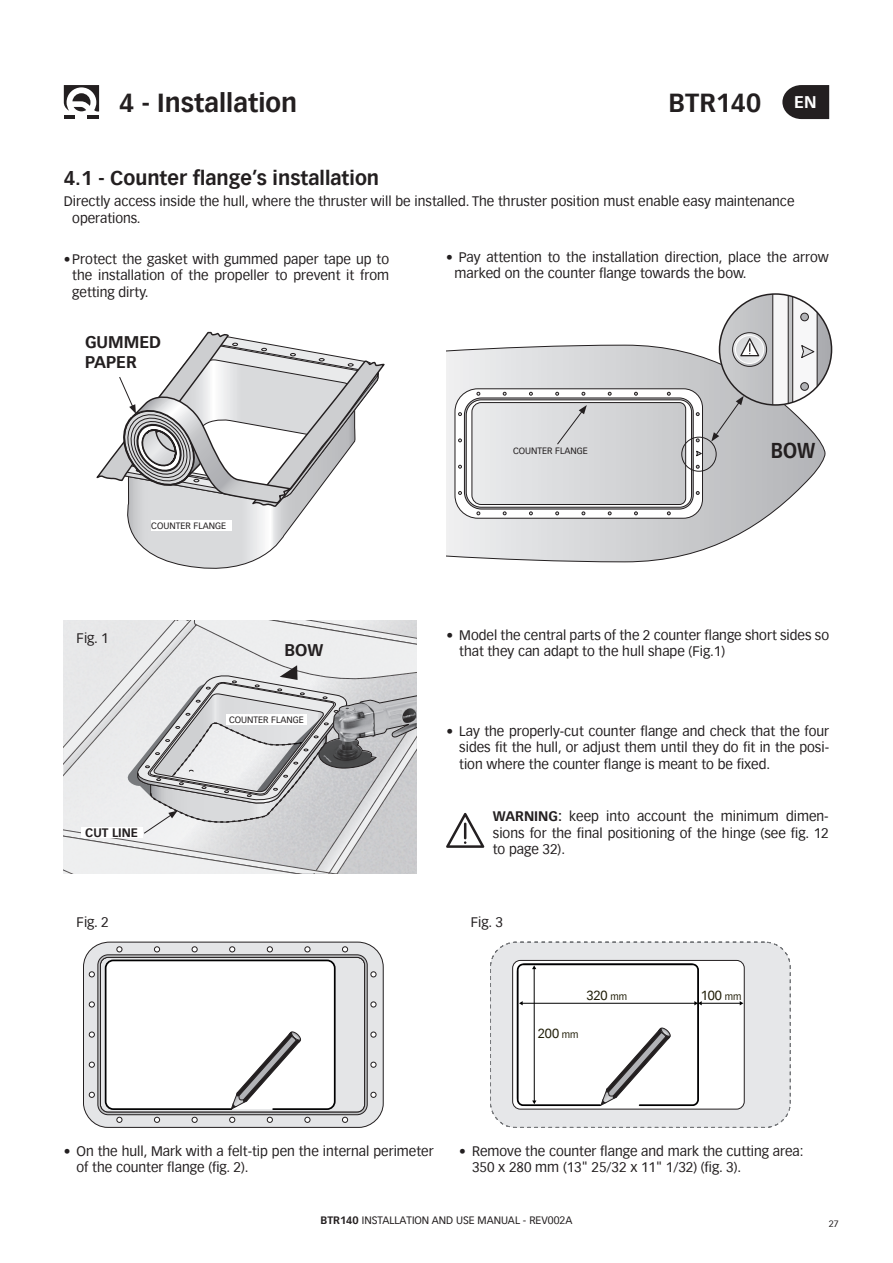
<style>
.page{position:relative;width:893px;height:1263px;background:#fff}
.page>*{position:absolute;margin:0;border:0;box-sizing:border-box;transform-origin:0 0}
.t1{font:700 25.5px "Vectora Com";color:#231f20}
.t2{font:700 21px "Vectora LH";color:#231f20;scale:.9 1}
.t3{font:700 19.5px "Vectora Com";color:#231f20}
.t4{font:700 16.5px "Vectora Com";color:#231f20}
.t5{font:700 16.5px "Vectora Com";color:#fff}
.t6{font:13.5px/16.5px "Vectora Com";color:#231f20}
.t7{font:12.9px "Vectora LH";color:#201d07}
.t8{font:700 12px "Vectora Com";color:#231f20}
.t9{font:10.5px "Vectora Com";color:#231f20}
.t10{font:9px "Vectora Com";color:#231f20}
.t11{font:9px "Vectora LH";color:#231f20}
.s1{font-weight:700}
.s2{font-size:9.45px}
</style>
<div class="page">
<svg style="left:64px;top:85px;width:35px;height:34px"></svg>
<svg style="left:782px;top:85px;width:47px;height:34px;background:#383435"></svg>
<svg style="left:83px;top:941px;width:301px;height:187px;background:#c7c7c9"></svg>
<svg style="left:89px;top:946px;width:287px;height:177px"></svg>
<svg style="left:446px;top:813px;width:38px;height:35px"></svg>
<svg style="left:64px;top:621px;width:353px;height:252px;background:#d1d2d3"></svg>
<div style="left:226px;top:714px;width:81px;height:11px;background:#fff"></div>
<svg style="left:96px;top:331px;width:289px;height:238px"></svg>
<div style="left:151px;top:520px;width:81px;height:11px;background:#fff"></div>
<svg style="left:446px;top:345px;width:380px;height:217px"></svg>
<svg style="left:711px;top:294px;width:120px;height:148px"></svg>
<div style="left:681px;top:437px;width:35px;height:34px;border:1px solid #231f20;border-radius:50%"></div>
<svg style="left:454px;top:388px;width:249px;height:131px"></svg>
<svg style="left:490px;top:941px;width:301px;height:187px;background:#e1e2e4"></svg>
<div style="left:513px;top:960px;width:231px;height:149px;background:#fff;border-radius:8px"></div>
<div style="left:512px;top:960px;width:233px;height:149px;border:1px solid #231f20;border-radius:8px"></div>
<div style="left:517px;top:963px;width:182px;height:143px;background:#fff;border:2px solid #000001;border-radius:5px"></div>
<svg style="left:600px;top:1027px;width:71px;height:79px"></svg>
<hr style="left:522px;top:1003px;width:173px;height:1px;background:#000001">
<svg style="left:519px;top:1001px;width:4px;height:4px"></svg>
<hr style="left:701px;top:1003px;width:39px;height:1px;background:#000001">
<svg style="left:694px;top:1001px;width:8px;height:4px"></svg>
<hr style="left:534px;top:968px;width:1px;height:133px;background:#000001">
<svg style="left:532px;top:1100px;width:4px;height:4px"></svg>
<svg style="left:532px;top:965px;width:4px;height:4px"></svg>
<p class="t1" style="left:119px;top:87px;width:180px">4 - Installation</p>
<h1 class="t1" style="left:669px;top:87px;width:94px">BTR140</h1>
<p class="t5" style="left:794px;top:92px;width:24px">EN</p>
<p class="t3" style="left:64px;top:166px;width:317px">4.1 - Counter flange’s installation</p>
<p class="t6" style="left:72px;top:193px;width:724px;text-indent:-9px">Directly access inside the hull, where the thruster will be installed. The thruster position must enable easy maintenance operations.</p>
<p class="t6" style="left:72px;top:250px;width:318px;text-align:justify;text-indent:-9px">•Protect the gasket with gummed paper tape up to the installation of the propeller to prevent it from getting dirty.</p>
<p class="t4" style="left:85px;top:332px;width:78px">GUMMED</p>
<p class="t4" style="left:85px;top:352px;width:53px">PAPER</p>
<p class="t6" style="left:77px;top:630px;width:34px">Fig. 1</p>
<p class="t10" style="left:151px;top:520px;width:76px">COUNTER FLANGE</p>
<p class="t4" style="left:284px;top:640px;width:40px">BOW</p>
<p class="t10" style="left:229px;top:715px;width:76px">COUNTER FLANGE</p>
<p class="t8" style="left:85px;top:826px;width:54px">CUT LINE</p>
<p class="t6" style="left:455px;top:249px;width:376px;text-indent:-9px">• Pay attention to the installation direction, place the arrow marked on the counter flange towards the bow.</p>
<p class="t11" style="left:513px;top:446px;width:76px">COUNTER FLANGE</p>
<p class="t2" style="left:771px;top:438px;width:51px">BOW</p>
<p class="t6" style="left:459px;top:627px;width:371px;text-indent:-13px">• Model the central parts of the 2 counter flange short sides so that they can adapt to the hull shape (Fig.1)</p>
<p class="t6" style="left:459px;top:722px;width:371px;text-align:justify;text-indent:-13px">• Lay the properly-cut counter flange and check that the four sides fit the hull, or adjust them until they do fit in the posi&shy;tion where the counter flange is meant to be fixed.</p>
<p class="t6" style="left:493px;top:808px;width:337px;text-align:justify"><span class="s1">WARNING:</span> keep into account the minimum dimen&shy;sions for the final positioning of the hinge (see fig. 12 to page 32).</p>
<p class="t6" style="left:77px;top:914px;width:34px">Fig. 2</p>
<p class="t6" style="left:471px;top:914px;width:34px">Fig. 3</p>
<p class="t7" style="left:586px;top:989px;width:42px">320 <span class="s2">mm</span></p>
<p class="t7" style="left:701px;top:989px;width:42px">100 <span class="s2">mm</span></p>
<p class="t7" style="left:538px;top:1027px;width:42px">200 <span class="s2">mm</span></p>
<p class="t6" style="left:77px;top:1142px;width:359px;text-indent:-13px">• On the hull, Mark with a felt-tip pen the internal perimeter of the counter flange (fig. 2).</p>
<p class="t6" style="left:459px;top:1142px;width:346px">• Remove the counter flange and mark the cutting area:</p>
<p class="t6" style="left:472px;top:1159px;width:271px">350 x 280 mm (13" 25/32 x 11" 1/32) (fig. 3).</p>
<p class="t9" style="left:321px;top:1214px;width:253px"><span class="s1">BTR140</span> INSTALLATION AND USE MANUAL - REV002A</p>
<p class="t10" style="left:829px;top:1218px;width:12px">27</p>
</div>
